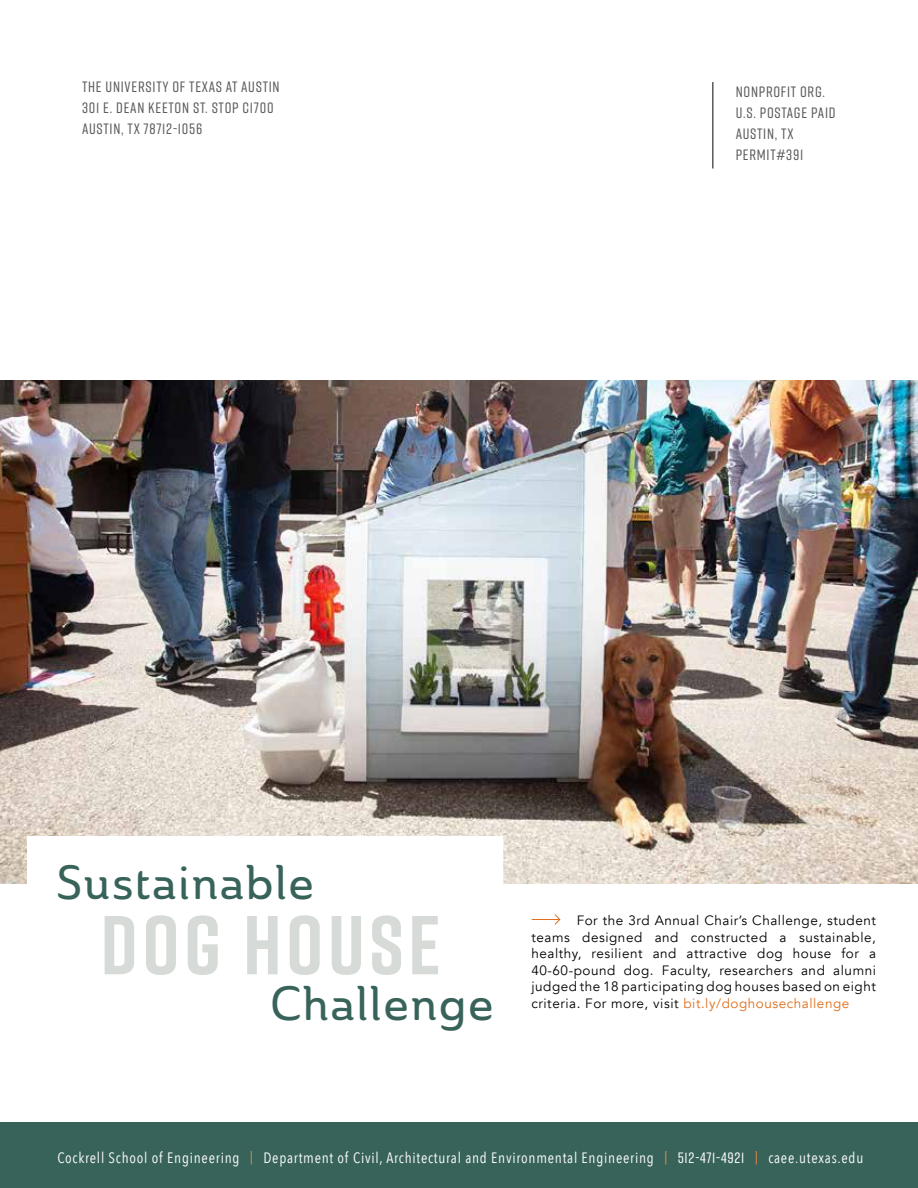
<style>
.page{position:relative;width:918px;height:1188px;background:#fff}
.page>*{position:absolute;margin:0;border:0;box-sizing:border-box;transform-origin:0 0}
.t1{font:700 83.25px "Rift";letter-spacing:.05em;color:#d7dbd8}
.t2{font:46.95px "Ainslie Nor Med";letter-spacing:.03em;color:#38635a}
.t3{font:500 15px/21px "Rift";letter-spacing:.05em;color:#58595b}
.t4{font:15px "Avenir Next Condensed";letter-spacing:.05em;color:#fff}
.t5{font:13.5px/16.5px "Avenir";letter-spacing:.04em;color:#000;text-align:justify}
.s1{color:#df6f1d}
.s2{font-family:"Rift";font-weight:500;color:#e58742}
.s3{font-family:"Rift";font-weight:500}
</style>
<div class="page">
<div style="left:0;top:1122px;width:918px;height:66px;background:#38635a"></div>
<img style="left:0;top:380px;width:918px;height:504px">
<div style="left:27px;top:836px;width:476px;height:168px;background:#fff"></div>
<hr style="left:712px;top:82px;width:2px;height:86px;background:#58595b">
<svg style="left:532px;top:914px;width:29px;height:11px"></svg>
<p class="t3" style="left:82px;top:75px;width:199px">THE UNIVERSITY OF TEXAS AT AUSTIN<br>301 E. DEAN KEETON ST. STOP C1700<br>AUSTIN, TX 78712-1056</p>
<p class="t3" style="left:736px;top:81px;width:101px">NONPROFIT ORG.<br>U.S. POSTAGE PAID<br>AUSTIN, TX<br>PERMIT#391</p>
<h2 class="t2" style="left:56px;top:853px;width:259px">Sustainable</h2>
<h1 class="t1" style="left:100px;top:886px;width:342px">DOG HOUSE</h1>
<h2 class="t2" style="left:270px;top:973px;width:225px">Challenge</h2>
<p class="t5" style="left:531px;top:912px;width:346px;text-indent:45px">For the 3rd Annual Chair’s Challenge, student teams designed and constructed a sustainable, healthy, resilient and attractive dog house for a 40-60-pound dog. Faculty, researchers and alumni judged the 18 participating dog houses based on eight criteria. For more, visit <span class="s1">bit.ly/doghousechallenge</span></p>
<p class="t4" style="left:57px;top:1148px;width:807px">Cockrell School of Engineering <span class="s2">|</span> Department of Civil, Architectural and Environmental Engineering <span class="s2">|</span> <span class="s3">512-471-4921</span> <span class="s2">|</span> caee.utexas.edu</p>
</div>
